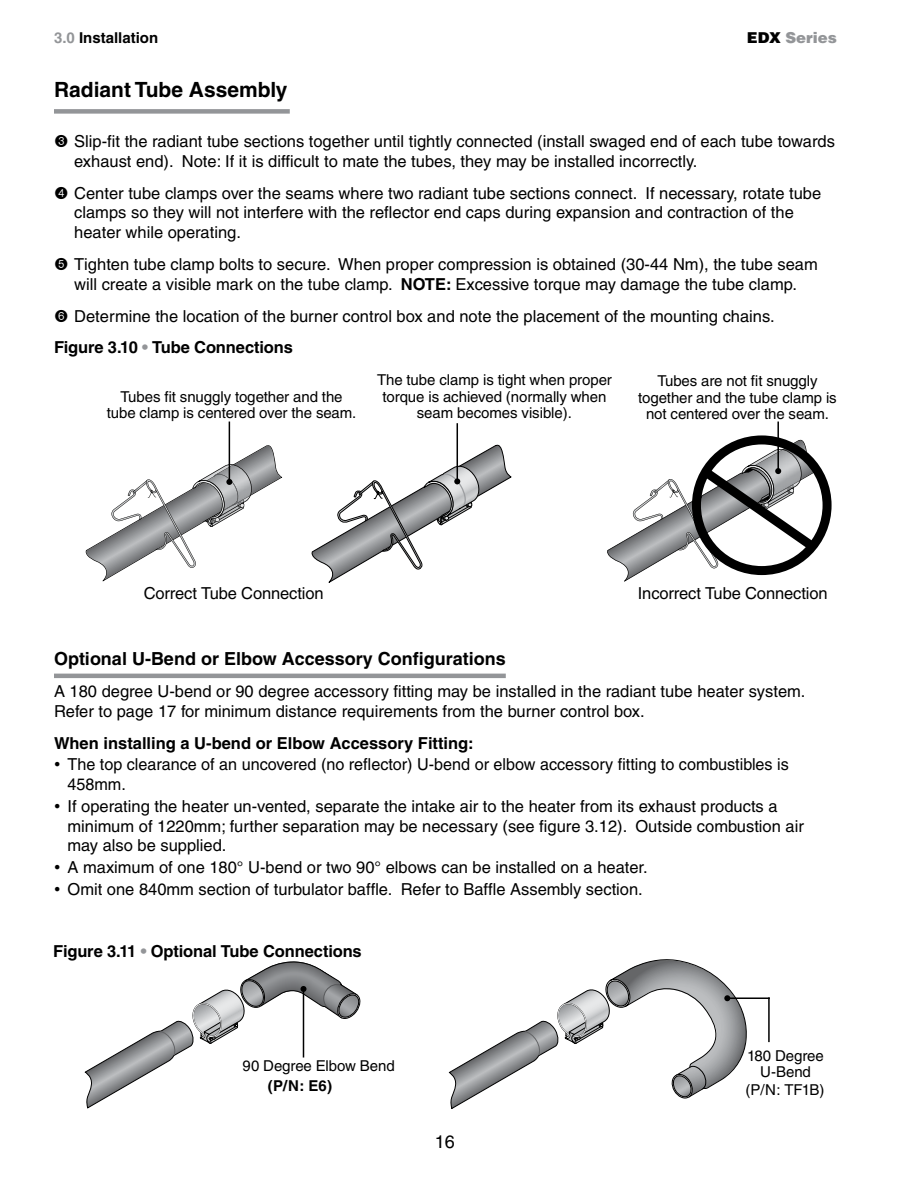
<style>
.page{position:relative;width:918px;height:1188px;background:#fff}
.page>*{position:absolute;margin:0;border:0;box-sizing:border-box;transform-origin:0 0}
.t1{font:700 21px "Helvetica";color:#000}
.t2{font:700 18px "Helvetica";color:#000}
.t3{font:18px "Helvetica";color:#000}
.t4{font:16.5px/19.8px "Helvetica";color:#000}
.t5{font:700 16.5px "Helvetica";color:#000}
.t6{font:15px/16.5px "Helvetica";letter-spacing:-.005em;color:#000;text-align:center}
.t7{font:700 15px "Helvetica";color:#000}
.t8{font:900 15px "Helvetica";color:#939598}
.s1{color:#939598}
.s2{font-family:"Circle Frame Neg"}
.s3{font-weight:700}
.s4{font-weight:700;color:#939598}
.s5{color:#000}
.s6{font-family:"Times New Roman";font-size:18px}
</style>
<div class="page">
<hr style="left:229px;top:422px;width:1px;height:60px;background:#000">
<svg style="left:86px;top:445px;width:196px;height:136px"></svg>
<hr style="left:777px;top:422px;width:2px;height:49px;background:#000">
<hr style="left:457px;top:423px;width:1px;height:58px;background:#000">
<svg style="left:311px;top:443px;width:201px;height:140px"></svg>
<svg style="left:607px;top:440px;width:220px;height:142px"></svg>
<svg style="left:84px;top:962px;width:276px;height:146px"></svg>
<hr style="left:727px;top:997px;width:43px;height:2px;background:#000">
<svg style="left:448px;top:959px;width:299px;height:149px"></svg>
<div style="left:54px;top:109px;width:236px;height:5px;background:#939598"></div>
<hr style="left:54px;top:674px;width:452px;height:4px;background:#939598">
<hr style="left:768px;top:997px;width:2px;height:45px;background:#000">
<p class="t7" style="left:54px;top:29px;width:106px"><span class="s1">3.0</span> Installation</p>
<p class="t1" style="left:54px;top:77px;width:235px">Radiant Tube Assembly</p>
<p class="t4" style="left:74px;top:131px;width:762px;text-indent:-20px"><span class="s2">3</span> Slip-fit the radiant tube sections together until tightly connected (install swaged end of each tube towards exhaust end). Note: If it is difficult to mate the tubes, they may be installed incorrectly.</p>
<p class="t4" style="left:74px;top:183px;width:749px;text-indent:-20px"><span class="s2">4</span> Center tube clamps over the seams where two radiant tube sections connect. If necessary, rotate tube clamps so they will not interfere with the reflector end caps during expansion and contraction of the heater while operating.</p>
<p class="t4" style="left:54px;top:254px;width:765px;text-align:center"><span class="s2">5</span> Tighten tube clamp bolts to secure. When proper compression is obtained (30-44 Nm), the tube seam will create a visible mark on the tube clamp. <span class="s3">NOTE:</span> Excessive torque may damage the tube clamp.</p>
<p class="t4" style="left:54px;top:300px;width:722px;line-height:31.5px"><span class="s2">6</span> Determine the location of the burner control box and note the placement of the mounting chains.<br><span class="s3">Figure 3.10</span> <span class="s4">•</span> <span class="s3">Tube Connections</span></p>
<p class="t8" style="left:747px;top:28px;width:92px"><span class="s5">EDX</span> Series</p>
<p class="t6" style="left:107px;top:388px;width:251px">Tubes fit snuggly together and the tube clamp is centered over the seam.</p>
<p class="t6" style="left:377px;top:372px;width:236px">The tube clamp is tight when proper torque is achieved (normally when seam becomes visible).</p>
<p class="t6" style="left:638px;top:373px;width:200px">Tubes are not fit snuggly together and the tube clamp is not centered over the seam.</p>
<p class="t4" style="left:144px;top:583px;width:181px">Correct Tube Connection</p>
<p class="t4" style="left:638px;top:583px;width:191px">Incorrect Tube Connection</p>
<p class="t2" style="left:54px;top:648px;width:453px">Optional U-Bend or Elbow Accessory Configurations</p>
<p class="t4" style="left:54px;top:681px;width:753px">A 180 degree U-bend or 90 degree accessory fitting may be installed in the radiant tube heater system.<br>Refer to page 17 for minimum distance requirements from the burner control box.</p>
<p class="t5" style="left:54px;top:733px;width:421px">When installing a U-bend or Elbow Accessory Fitting:</p>
<p class="t4" style="left:68px;top:755px;width:723px;text-indent:-14px"><span class="s6">•</span> The top clearance of an uncovered (no reflector) U-bend or elbow accessory fitting to combustibles is<br>458mm.</p>
<p class="t4" style="left:68px;top:796px;width:738px;text-indent:-14px"><span class="s6">•</span> If operating the heater un-vented, separate the intake air to the heater from its exhaust products a minimum of 1220mm; further separation may be necessary (see figure 3.12). Outside combustion air may also be supplied.</p>
<p class="t4" style="left:54px;top:857px;width:595px"><span class="s6">•</span> A maximum of one 180° U-bend or two 90° elbows can be installed on a heater.</p>
<p class="t4" style="left:54px;top:879px;width:590px"><span class="s6">•</span> Omit one 840mm section of turbulator baffle. Refer to Baffle Assembly section.</p>
<p class="t5" style="left:53px;top:941px;width:310px">Figure 3.11 <span class="s1">•</span> Optional Tube Connections</p>
<p class="t6" style="left:243px;top:1057px;width:154px">90 Degree Elbow Bend</p>
<p class="t6" style="left:747px;top:1047px;width:78px">180 Degree<br>U-Bend</p>
<p class="t7" style="left:268px;top:1076px;width:66px">(P/N: E6)</p>
<p class="t3" style="left:435px;top:1131px;width:22px">16</p>
<p class="t6" style="left:745px;top:1081px;width:81px">(P/N: TF1B)</p>
</div>
